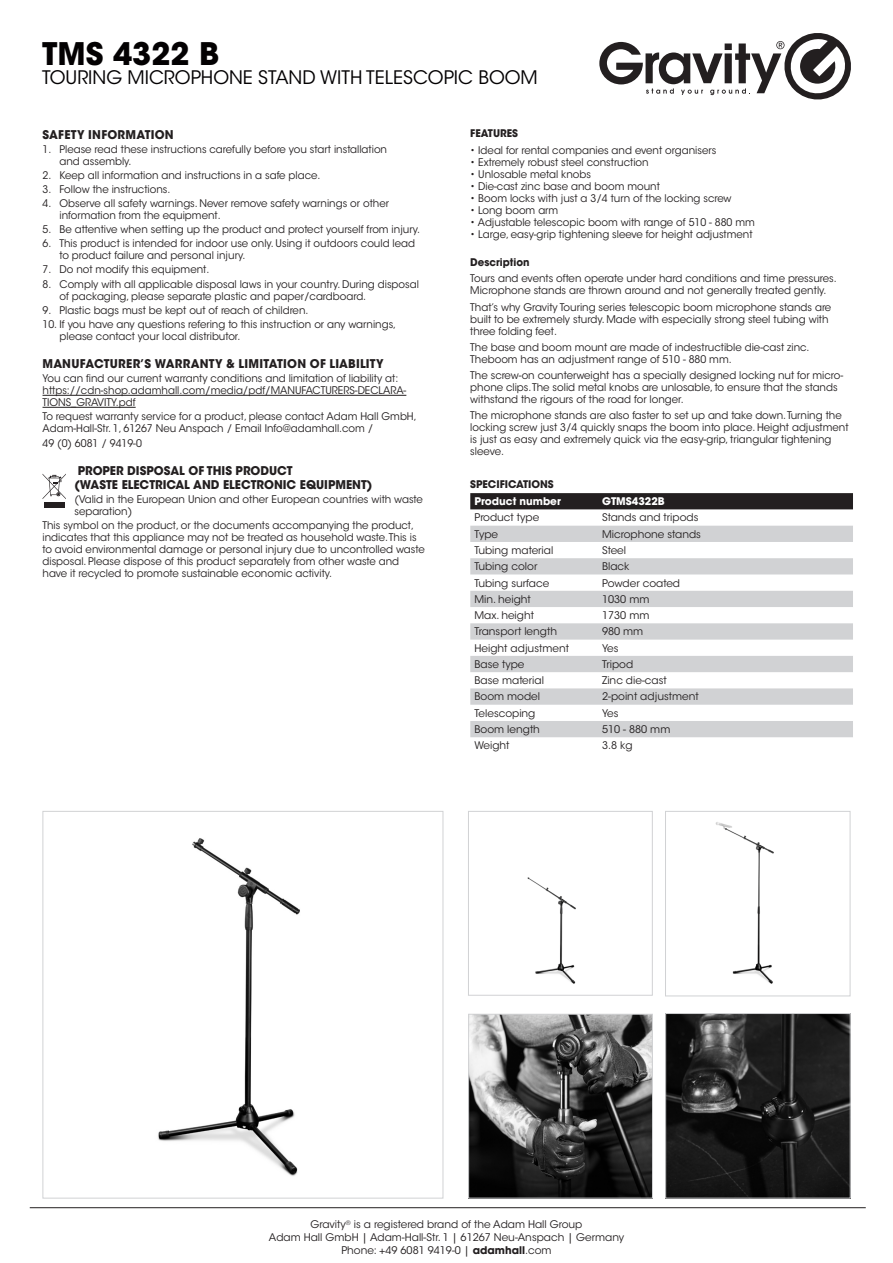
<style>
.page{position:relative;width:893px;height:1263px;background:#fff}
.page>*{position:absolute;margin:0;border:0;box-sizing:border-box;transform-origin:0 0}
.t1{font:700 30.9px "ITC Avant Garde Std";color:#030102}
.t2{font:18.6px "ITC Avant Garde Std";color:#030102}
.t3{font:700 12px/14.1px "ITC Avant Garde Std";color:#231f20}
.t4{font:700 12px "ITC Avant Garde Std";letter-spacing:.02em;color:#231f20}
.t5{font:10.5px/12px "ITC Avant Garde Std";color:#231f20}
.t6{font:700 10.5px "ITC Avant Garde Std";color:#231f20}
.t7{font:700 10.5px "ITC Avant Garde Std";color:#fff}
.s1{font-weight:700}
</style>
<div class="page">
<hr style="left:43px;top:395px;width:363px;height:1px;background:#231f20">
<hr style="left:43px;top:407px;width:93px;height:1px;background:#231f20">
<div style="left:44px;top:503px;width:21px;height:5px;background:#231f20"></div>
<svg style="left:43px;top:474px;width:23px;height:25px"></svg>
<hr style="left:30px;top:1207px;width:836px;height:1px;background:#231f20">
<svg style="left:599px;top:33px;width:252px;height:67px"></svg>
<div style="left:470px;top:493px;width:383px;height:16px;background:#231f20"></div>
<svg style="left:470px;top:526px;width:383px;height:211px;fill:#d1d2d4"></svg>
<img style="left:715px;top:822px;width:59px;height:162px">
<div style="left:665px;top:811px;width:185px;height:185px;border:1px solid #d1d2d4"></div>
<img style="left:527px;top:877px;width:49px;height:107px">
<div style="left:468px;top:811px;width:185px;height:184px;border:1px solid #d1d2d4"></div>
<img style="left:158px;top:838px;width:142px;height:338px">
<div style="left:43px;top:811px;width:400px;height:387px;border:1px solid #d1d2d4"></div>
<img style="left:667px;top:1015px;width:182px;height:181px">
<div style="left:665px;top:1013px;width:186px;height:185px;border:1px solid #d1d2d4"></div>
<img style="left:470px;top:1016px;width:181px;height:180px">
<div style="left:468px;top:1014px;width:185px;height:184px;border:1px solid #d1d2d4"></div>
<h1 class="t1" style="left:42px;top:34px;width:178px">TMS 4322 B</h1>
<h2 class="t2" style="left:42px;top:66px;width:497px">TOURING MICROPHONE STAND WITH TELESCOPIC BOOM</h2>
<p class="t4" style="left:43px;top:126px;width:133px">SAFETY INFORMATION</p>
<p class="t5" style="left:60px;top:143px;width:329px;text-indent:-17px">1. Please read these instructions carefully before you start installation and assembly.</p>
<p class="t5" style="left:43px;top:169px;width:279px">2. Keep all information and instructions in a safe place.</p>
<p class="t5" style="left:43px;top:183px;width:129px">3. Follow the instructions.</p>
<p class="t5" style="left:60px;top:197px;width:331px;text-indent:-17px">4. Observe all safety warnings. Never remove safety warnings or other information from the equipment.</p>
<p class="t5" style="left:43px;top:224px;width:379px">5. Be attentive when setting up the product and protect yourself from injury.</p>
<p class="t5" style="left:60px;top:238px;width:357px;text-indent:-17px">6. This product is intended for indoor use only. Using it outdoors could lead to product failure and personal injury.</p>
<p class="t5" style="left:43px;top:264px;width:168px">7. Do not modify this equipment.</p>
<p class="t5" style="left:60px;top:278px;width:361px;text-indent:-17px">8. Comply with all applicable disposal laws in your country. During disposal of packaging, please separate plastic and paper/cardboard.</p>
<p class="t5" style="left:43px;top:304px;width:267px">9. Plastic bags must be kept out of reach of children.</p>
<p class="t5" style="left:60px;top:318px;width:338px;text-indent:-17px">10. If you have any questions refering to this instruction or any warnings, please contact your local distributor.</p>
<p class="t3" style="left:43px;top:357px;width:343px">MANUFACTURER’S WARRANTY &amp; LIMITATION OF LIABILITY</p>
<p class="t5" style="left:43px;top:373px;width:365px">You can find our current warranty conditions and limitation of liability at: https://cdn-shop.adamhall.com/media/pdf/MANUFACTURERS-DECLARA-<br>TIONS_GRAVITY.pdf</p>
<p class="t5" style="left:43px;top:411px;width:376px">To request warranty service for a product, please contact Adam Hall GmbH,<br>Adam-Hall-Str. 1, 61267 Neu Anspach / Email Info@adamhall.com /</p>
<p class="t5" style="left:43px;top:437px;width:101px">49 (0) 6081 / 9419-0</p>
<p class="t3" style="left:74px;top:463px;width:299px">PROPER DISPOSAL OF THIS PRODUCT<br>(WASTE ELECTRICAL AND ELECTRONIC EQUIPMENT)</p>
<p class="t5" style="left:74px;top:493px;width:350px">(Valid in the European Union and other European countries with waste separation)</p>
<p class="t5" style="left:43px;top:519px;width:384px">This symbol on the product, or the documents accompanying the product, indicates that this appliance may not be treated as household waste. This is to avoid environmental damage or personal injury due to uncontrolled waste disposal. Please dispose of this product separately from other waste and have it recycled to promote sustainable economic activity.</p>
<p class="t6" style="left:470px;top:127px;width:49px">FEATURES</p>
<p class="t5" style="left:470px;top:144px;width:248px">• Ideal for rental companies and event organisers</p>
<p class="t5" style="left:470px;top:156px;width:180px">• Extremely robust steel construction</p>
<p class="t5" style="left:470px;top:168px;width:122px">• Unlosable metal knobs</p>
<p class="t5" style="left:470px;top:180px;width:191px">• Die-cast zinc base and boom mount</p>
<p class="t5" style="left:470px;top:192px;width:263px">• Boom locks with just a 3/4 turn of the locking screw</p>
<p class="t5" style="left:470px;top:204px;width:90px">• Long boom arm</p>
<p class="t5" style="left:470px;top:216px;width:286px">• Adjustable telescopic boom with range of 510 - 880 mm</p>
<p class="t5" style="left:470px;top:228px;width:284px">• Large, easy-grip tightening sleeve for height adjustment</p>
<p class="t6" style="left:470px;top:255px;width:61px">Description</p>
<p class="t5" style="left:470px;top:273px;width:368px">Tours and events often operate under hard conditions and time pressures.<br>Microphone stands are thrown around and not generally treated gently.</p>
<p class="t5" style="left:470px;top:301px;width:362px">That’s why Gravity Touring series telescopic boom microphone stands are built to be extremely sturdy. Made with especially strong steel tubing with three folding feet.</p>
<p class="t5" style="left:470px;top:341px;width:341px">The base and boom mount are made of indestructible die-cast zinc.<br>Theboom has an adjustment range of 510 - 880 mm.</p>
<p class="t5" style="left:470px;top:369px;width:374px">The screw-on counterweight has a specially designed locking nut for micro&shy;phone clips. The solid metal knobs are unlosable, to ensure that the stands withstand the rigours of the road for longer.</p>
<p class="t5" style="left:470px;top:410px;width:380px">The microphone stands are also faster to set up and take down. Turning the locking screw just 3/4 quickly snaps the boom into place. Height adjustment is just as easy and extremely quick via the easy-grip, triangular tightening sleeve.</p>
<p class="t6" style="left:470px;top:477px;width:85px">SPECIFICATIONS</p>
<p class="t7" style="left:475px;top:494px;width:88px">Product number</p>
<p class="t7" style="left:602px;top:494px;width:64px">GTMS4322B</p>
<p class="t5" style="left:475px;top:512px;width:66px">Product type</p>
<p class="t5" style="left:602px;top:512px;width:98px">Stands and tripods</p>
<p class="t5" style="left:475px;top:528px;width:25px">Type</p>
<p class="t5" style="left:602px;top:528px;width:100px">Microphone stands</p>
<p class="t5" style="left:475px;top:544px;width:80px">Tubing material</p>
<p class="t5" style="left:602px;top:544px;width:26px">Steel</p>
<p class="t5" style="left:475px;top:561px;width:64px">Tubing color</p>
<p class="t5" style="left:602px;top:561px;width:29px">Black</p>
<p class="t5" style="left:475px;top:577px;width:76px">Tubing surface</p>
<p class="t5" style="left:602px;top:577px;width:80px">Powder coated</p>
<p class="t5" style="left:475px;top:593px;width:58px">Min. height</p>
<p class="t5" style="left:602px;top:593px;width:49px">1030 mm</p>
<p class="t5" style="left:475px;top:609px;width:61px">Max. height</p>
<p class="t5" style="left:602px;top:609px;width:49px">1730 mm</p>
<p class="t5" style="left:475px;top:626px;width:84px">Transport length</p>
<p class="t5" style="left:602px;top:626px;width:43px">980 mm</p>
<p class="t5" style="left:475px;top:642px;width:96px">Height adjustment</p>
<p class="t5" style="left:602px;top:642px;width:18px">Yes</p>
<p class="t5" style="left:475px;top:658px;width:52px">Base type</p>
<p class="t5" style="left:602px;top:658px;width:33px">Tripod</p>
<p class="t5" style="left:475px;top:674px;width:71px">Base material</p>
<p class="t5" style="left:602px;top:674px;width:66px">Zinc die-cast</p>
<p class="t5" style="left:475px;top:691px;width:67px">Boom model</p>
<p class="t5" style="left:602px;top:691px;width:98px">2-point adjustment</p>
<p class="t5" style="left:475px;top:707px;width:62px">Telescoping</p>
<p class="t5" style="left:602px;top:707px;width:18px">Yes</p>
<p class="t5" style="left:475px;top:723px;width:67px">Boom length</p>
<p class="t5" style="left:602px;top:723px;width:70px">510 - 880 mm</p>
<p class="t5" style="left:475px;top:740px;width:37px">Weight</p>
<p class="t5" style="left:602px;top:740px;width:32px">3.8 kg</p>
<p class="t5" style="left:269px;top:1218px;width:357px;line-height:12.6px;text-align:center">Gravity<sup>®</sup> is a registered brand of the Adam Hall Group<br>Adam Hall GmbH | Adam-Hall-Str. 1 | 61267 Neu-Anspach | Germany<br>Phone: +49 6081 9419-0 | <span class="s1">adamhall</span>.com</p>
</div>
